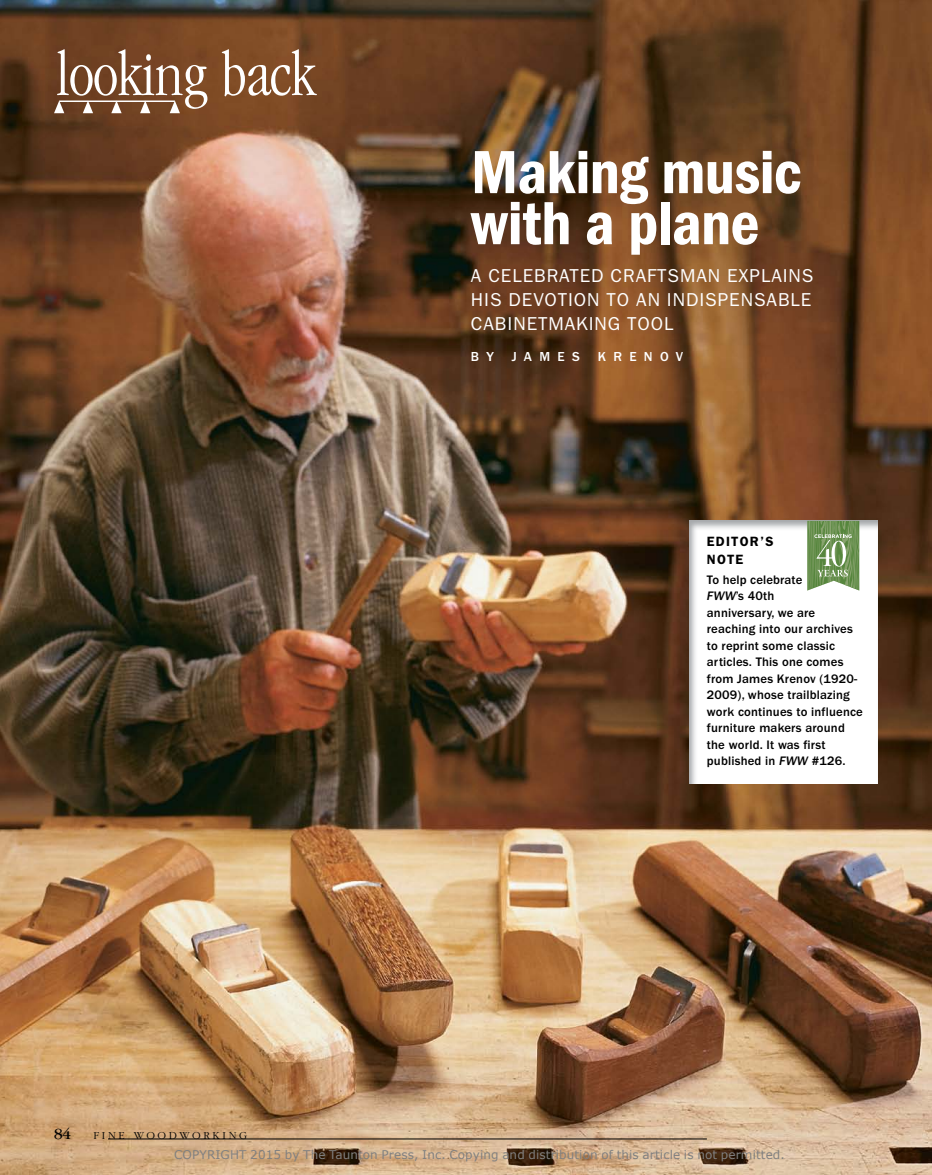
<style>
.page{position:relative;width:932px;height:1175px;background:#fff}
.page>*{position:absolute;margin:0;border:0;box-sizing:border-box;transform-origin:0 0}
.t1{font:300 condensed 64.5px "ITC Garamond Std";letter-spacing:-.015em;color:#fff}
.t2{font:63px/51px "ITC Franklin Gothic Std Dm Cd";letter-spacing:-.01em;color:#fff}
.t3{font:18.75px/24px "ITC Franklin Gothic Std";letter-spacing:.05em;color:#fff;text-align:justify}
.t4{font:16.05px "ITC Garamond Std";color:#000}
.t5{font:500 13.5px "ITC Franklin Gothic Std";letter-spacing:.54em;color:#fff}
.t6{font:600 13.5px/18px "ITC Franklin Gothic Std";letter-spacing:.09em;color:#000}
.t7{font:500 12.75px/16.5px "ITC Franklin Gothic Std";letter-spacing:.015em;color:#000}
.t8{font:12px "Verdana";letter-spacing:.005em;color:#808080}
.t9{font:300 11.1px "ITC Garamond Std";letter-spacing:.24em;color:#000}
.s1{font-family:"ITC Franklin Gothic Std Med It";font-weight:400}
</style>
<div class="page">
<img style="left:0;top:0;width:932px;height:1174px">
<svg style="left:54px;top:101px;width:10px;height:12px"></svg>
<svg style="left:83px;top:102px;width:10px;height:11px"></svg>
<svg style="left:111px;top:102px;width:11px;height:11px"></svg>
<svg style="left:140px;top:102px;width:10px;height:11px"></svg>
<svg style="left:170px;top:101px;width:10px;height:12px"></svg>
<hr style="left:59px;top:100px;width:116px;height:2px;background:#fff">
<img style="left:690px;top:521px;width:188px;height:262px">
<svg style="left:807px;top:521px;width:52px;height:69px;background:#82a36d"></svg>
<hr style="left:108px;top:1138px;width:598px;height:1px;background:#000">
<h1 class="t1" style="left:56px;top:39px;width:261px">looking back</h1>
<p class="t4" style="left:54px;top:1124px;width:19px">84</p>
<p class="t9" style="left:93px;top:1129px;width:155px">FINE WOODWORKING</p>
<h2 class="t2" style="left:471px;top:147px;width:332px">Making music with a plane</h2>
<h3 class="t3" style="left:471px;top:263px;width:344px">A CELEBRATED CRAFTSMAN EXPLAINS HIS DEVOTION TO AN INDISPENSABLE CABINETMAKING TOOL</h3>
<p class="t5" style="left:471px;top:349px;width:24px">B Y</p>
<p class="t5" style="left:512px;top:349px;width:69px">JAMES</p>
<p class="t5" style="left:598px;top:349px;width:87px">KRENOV</p>
<p class="t6" style="left:706px;top:532px;width:68px">EDITOR’S<br>NOTE</p>
<p class="t7" style="left:706px;top:571px;width:157px">To help celebrate<br><span class="s1">FWW</span>’s 40th<br>anniversary, we are reaching into our archives to reprint some classic articles. This one comes from James Krenov (1920-<br>2009), whose trailblazing work continues to influence furniture makers around the world. It was first published in <span class="s1">FWW</span> #126.</p>
<p class="t8" style="left:174px;top:1146px;width:612px">COPYRIGHT 2015 by The Taunton Press, Inc. Copying and distribution of this article is not permitted.</p>
</div>
